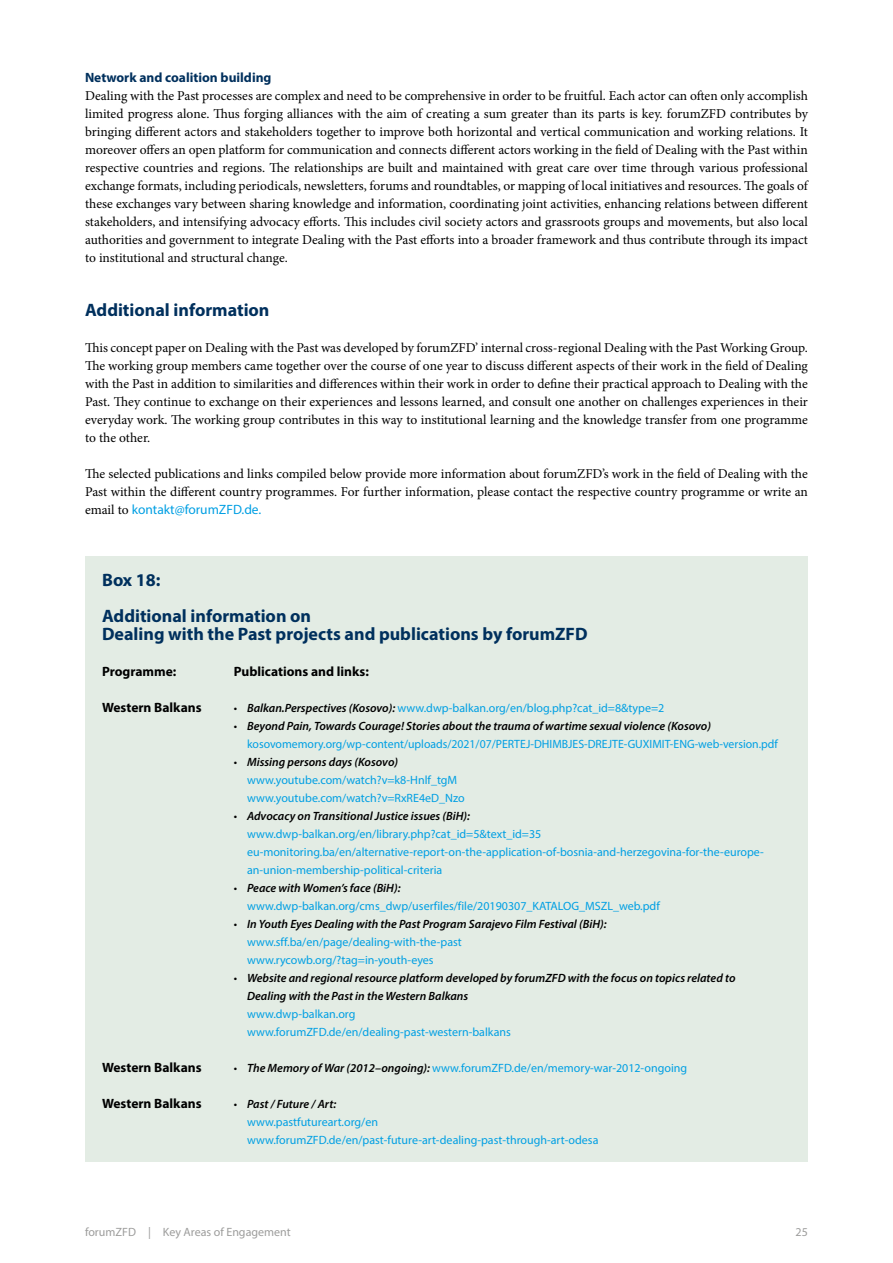
<style>
.page{position:relative;width:893px;height:1263px;background:#fff}
.page>*{position:absolute;margin:0;border:0;box-sizing:border-box;transform-origin:0 0}
.Uebungskasten_Headli{font:700 18px "Myriad Pro";color:#00305d}
.Head_2{font:700 18px "Myriad Pro";color:#00305d}
.Fließtext_normal{font:13.5px/18px "Minion Pro";letter-spacing:-.005em;color:#000;text-align:justify}
.Uebungskasten_Text{font:700 13.5px "Myriad Pro";color:#000}
.Head_3{font:700 13.5px "Myriad Pro";color:#00305d}
.Uebungskasten_Text-2{font:12px/18px "Myriad Pro";color:#009fe3}
.Uebungskasten_Text-3{font:italic 600 12px/18px "Myriad Pro";color:#000}
.t1{font:12px "Myriad Pro";color:#9d9d9c}
.s1{font-family:"Myriad Pro";color:#009fe3}
.s2{color:#000}
.s3{font-weight:600;font-style:italic;color:#000}
.s4{font-weight:400;font-style:normal}
.s5{font-weight:400;font-style:normal;color:#009fe3}
</style>
<div class="page">
<div style="left:85px;top:556px;width:723px;height:49px;background:#e3ece4"></div>
<div style="left:85px;top:592px;width:723px;height:49px;background:#e3ece4"></div>
<div style="left:85px;top:632px;width:723px;height:44px;background:#e3ece4"></div>
<div style="left:85px;top:668px;width:723px;height:44px;background:#e3ece4"></div>
<div style="left:85px;top:705px;width:723px;height:61px;background:#e3ece4"></div>
<div style="left:85px;top:741px;width:723px;height:79px;background:#e3ece4"></div>
<div style="left:85px;top:795px;width:723px;height:97px;background:#e3ece4"></div>
<div style="left:85px;top:867px;width:723px;height:61px;background:#e3ece4"></div>
<div style="left:85px;top:903px;width:723px;height:79px;background:#e3ece4"></div>
<div style="left:85px;top:957px;width:723px;height:97px;background:#e3ece4"></div>
<div style="left:85px;top:1046px;width:723px;height:44px;background:#e3ece4"></div>
<div style="left:85px;top:1082px;width:723px;height:80px;background:#e3ece4"></div>
<p class="Head_3" style="left:85px;top:68px;width:188px">Network and coalition building</p>
<p class="Fließtext_normal" style="left:85px;top:87px;width:724px">Dealing with the Past processes are complex and need to be comprehensive in order to be fruitful. Each actor can often only accomplish limited progress alone. Thus forging alliances with the aim of creating a sum greater than its parts is key. forumZFD contributes by bringing different actors and stakeholders together to improve both horizontal and vertical communication and working relations. It moreover offers an open platform for communication and connects different actors working in the field of Dealing with the Past within respective countries and regions. The relationships are built and maintained with great care over time through various professional exchange formats, including periodicals, newsletters, forums and roundtables, or mapping of local initiatives and resources. The goals of these exchanges vary between sharing knowledge and information, coordinating joint activities, enhancing relations between different stakeholders, and intensifying advocacy efforts. This includes civil society actors and grassroots groups and movements, but also local authorities and government to integrate Dealing with the Past efforts into a broader framework and thus contribute through its impact to institutional and structural change.</p>
<p class="Head_2" style="left:85px;top:298px;width:186px">Additional information</p>
<p class="Fließtext_normal" style="left:85px;top:339px;width:724px">This concept paper on Dealing with the Past was developed by forumZFD’ internal cross-regional Dealing with the Past Working Group.<br>The working group members came together over the course of one year to discuss different aspects of their work in the field of Dealing with the Past in addition to similarities and differences within their work in order to define their practical approach to Dealing with the Past. They continue to exchange on their experiences and lessons learned, and consult one another on challenges experiences in their everyday work. The working group contributes in this way to institutional learning and the knowledge transfer from one programme to the other.</p>
<p class="Fließtext_normal" style="left:85px;top:465px;width:724px">The selected publications and links compiled below provide more information about forumZFD’s work in the field of Dealing with the Past within the different country programmes. For further information, please contact the respective country programme or write an email to <span class="s1">kontakt@forumZFD.de.</span></p>
<p class="Uebungskasten_Headli" style="left:102px;top:568px;width:60px">Box 18:</p>
<p class="Uebungskasten_Headli" style="left:102px;top:604px;width:211px">Additional information on</p>
<p class="Uebungskasten_Headli" style="left:102px;top:622px;width:487px">Dealing with the Past projects and publications by forumZFD</p>
<p class="Uebungskasten_Text" style="left:102px;top:662px;width:76px">Programme:</p>
<p class="Uebungskasten_Text" style="left:234px;top:662px;width:136px">Publications and links:</p>
<p class="Uebungskasten_Text" style="left:102px;top:698px;width:101px">Western Balkans</p>
<p class="Uebungskasten_Text-2" style="left:234px;top:699px;width:432px"><span class="s2">•</span> <span class="s3">Balkan.Perspectives (Kosovo):</span> www.dwp-balkan.org/en/blog.php?cat_id=8&amp;type=2</p>
<p class="Uebungskasten_Text-2" style="left:247px;top:717px;width:532px;text-indent:-13px"><span class="s2">•</span> <span class="s3">Beyond Pain, Towards Courage! Stories about the trauma of wartime sexual violence (Kosovo) </span>kosovomemory.org/wp-content/uploads/2021/07/PERTEJ-DHIMBJES-DREJTE-GUXIMIT-ENG-web-version.pdf</p>
<p class="Uebungskasten_Text-2" style="left:247px;top:753px;width:219px;text-indent:-13px"><span class="s2">•</span> <span class="s3">Missing persons days (Kosovo) </span>www.youtube.com/watch?v=k8-Hnlf_tgM www.youtube.com/watch?v=RxRE4eD_Nzo</p>
<p class="Uebungskasten_Text-2" style="left:247px;top:807px;width:518px;text-indent:-13px"><span class="s2">•</span> <span class="s3">Advocacy on Transitional Justice issues (BiH): </span>www.dwp-balkan.org/en/library.php?cat_id=5&amp;text_id=35 eu-monitoring.ba/en/alternative-report-on-the-application-of-bosnia-and-herzegovina-for-the-europe&shy;an-union-membership-political-criteria</p>
<p class="Uebungskasten_Text-2" style="left:247px;top:879px;width:414px;text-indent:-13px"><span class="s2">•</span> <span class="s3">Peace with Women’s face (BiH): </span>www.dwp-balkan.org/cms_dwp/userfiles/file/20190307_KATALOG_MSZL_web.pdf</p>
<p class="Uebungskasten_Text-2" style="left:247px;top:915px;width:361px;text-indent:-13px"><span class="s2">•</span> <span class="s3">In Youth Eyes Dealing with the Past Program Sarajevo Film Festival (BiH): </span>www.sff.ba/en/page/dealing-with-the-past www.rycowb.org/?tag=in-youth-eyes</p>
<p class="Uebungskasten_Text-3" style="left:247px;top:968px;width:490px;text-indent:-13px"><span class="s4">•</span> Website and regional resource platform developed by forumZFD with the focus on topics related to Dealing with the Past in the Western Balkans<br><span class="s5">www.dwp-balkan.org<br>www.forumZFD.de/en/dealing-past-western-balkans</span></p>
<p class="Uebungskasten_Text" style="left:102px;top:1058px;width:101px">Western Balkans</p>
<p class="Uebungskasten_Text-2" style="left:234px;top:1059px;width:455px"><span class="s2">•</span> <span class="s3">The Memory of War (2012–ongoing):</span> www.forumZFD.de/en/memory-war-2012-ongoing</p>
<p class="Uebungskasten_Text" style="left:102px;top:1094px;width:101px">Western Balkans</p>
<p class="Uebungskasten_Text-2" style="left:247px;top:1095px;width:353px;text-indent:-13px"><span class="s2">•</span> <span class="s3">Past / Future / Art:<br></span>www.pastfutureart.org/en www.forumZFD.de/en/past-future-art-dealing-past-through-art-odesa</p>
<p class="t1" style="left:85px;top:1224px;width:207px">forumZFD | Key Areas of Engagement</p>
<p class="t1" style="left:796px;top:1224px;width:14px">25</p>
</div>
